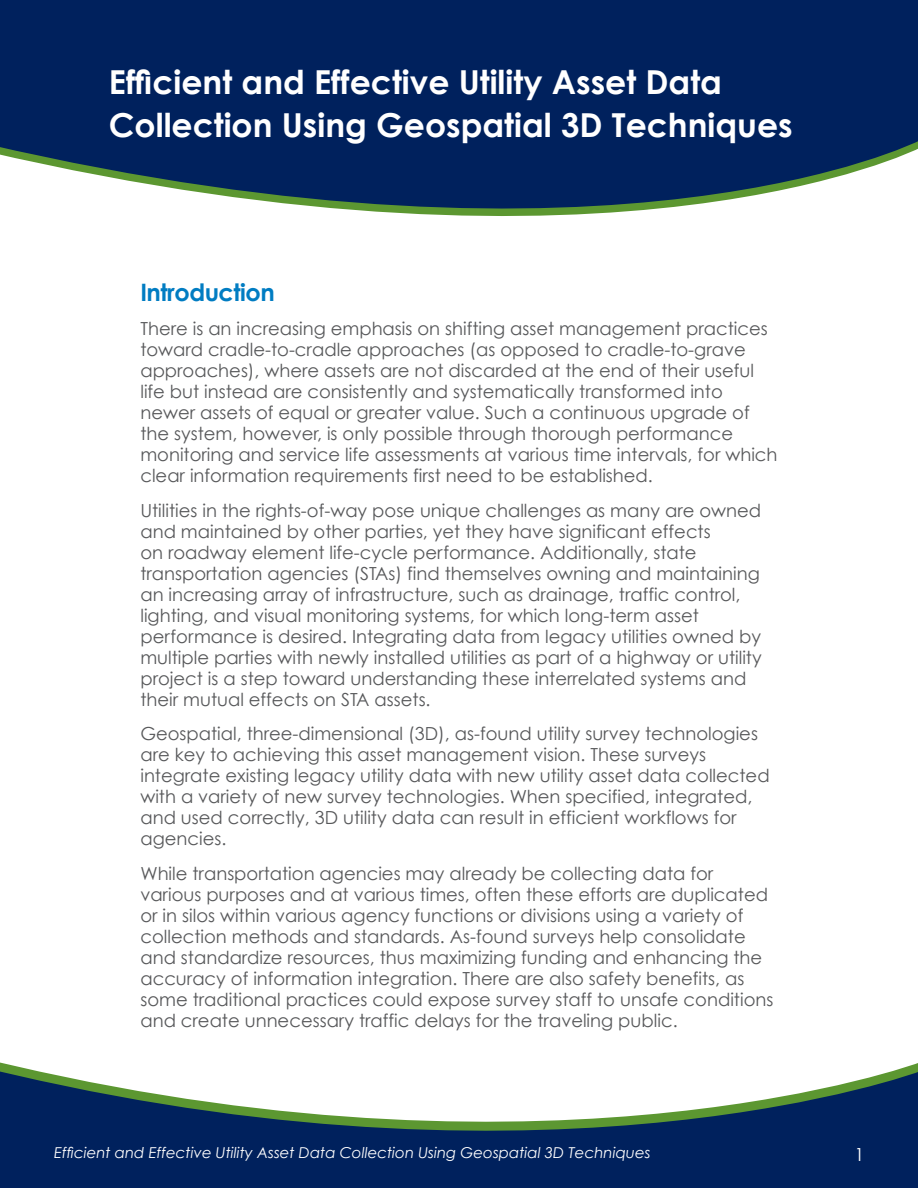
<style>
.page{position:relative;width:918px;height:1188px;background:#fff}
.page>*{position:absolute;margin:0;border:0;box-sizing:border-box;transform-origin:0 0}
.t1{font:700 33px/43.2px "Century Gothic";color:#fff}
.Heading_1{font:700 24px "Century Gothic";letter-spacing:-.02em;color:#007cc2}
.Body_Text{font:18px/21px "Century Gothic";color:#57585a}
.t2{font:18px "Century Gothic";color:#fff}
.t3{font:italic 15px "Century Gothic";color:#fff}
</style>
<div class="page">
<svg style="left:0;top:1062px;width:918px;height:126px;fill:#00215d"></svg>
<svg style="left:0;top:0;width:918px;height:216px;background:#1b3a6a"></svg>
<p class="t1" style="left:109px;top:60px;width:685px">Efficient and Effective Utility Asset Data<br>Collection Using Geospatial 3D Techniques</p>
<p class="Heading_1" style="left:140px;top:277px;width:136px">Introduction</p>
<p class="Body_Text" style="left:140px;top:318px;width:639px">There is an increasing emphasis on shifting asset management practices toward cradle-to-cradle approaches (as opposed to cradle-to-grave approaches), where assets are not discarded at the end of their useful life but instead are consistently and systematically transformed into newer assets of equal or greater value. Such a continuous upgrade of the system, however, is only possible through thorough performance monitoring and service life assessments at various time intervals, for which clear information requirements first need to be established.</p>
<p class="Body_Text" style="left:140px;top:499px;width:623px">Utilities in the rights-of-way pose unique challenges as many are owned and maintained by other parties, yet they have significant effects<br>on roadway element life-cycle performance. Additionally, state transportation agencies (STAs) find themselves owning and maintaining an increasing array of infrastructure, such as drainage, traffic control, lighting, and visual monitoring systems, for which long-term asset performance is desired. Integrating data from legacy utilities owned by multiple parties with newly installed utilities as part of a highway or utility project is a step toward understanding these interrelated systems and their mutual effects on STA assets.</p>
<p class="Body_Text" style="left:140px;top:723px;width:631px">Geospatial, three-dimensional (3D), as-found utility survey technologies are key to achieving this asset management vision. These surveys integrate existing legacy utility data with new utility asset data collected with a variety of new survey technologies. When specified, integrated, and used correctly, 3D utility data can result in efficient workflows for agencies.</p>
<p class="Body_Text" style="left:140px;top:862px;width:635px">While transportation agencies may already be collecting data for various purposes and at various times, often these efforts are duplicated or in silos within various agency functions or divisions using a variety of collection methods and standards. As-found surveys help consolidate and standardize resources, thus maximizing funding and enhancing the accuracy of information integration. There are also safety benefits, as some traditional practices could expose survey staff to unsafe conditions and create unnecessary traffic delays for the traveling public.</p>
<p class="t3" style="left:54px;top:1144px;width:598px">Efficient and Effective Utility Asset Data Collection Using Geospatial 3D Techniques</p>
<p class="t2" style="left:855px;top:1143px;width:11px">1</p>
</div>
